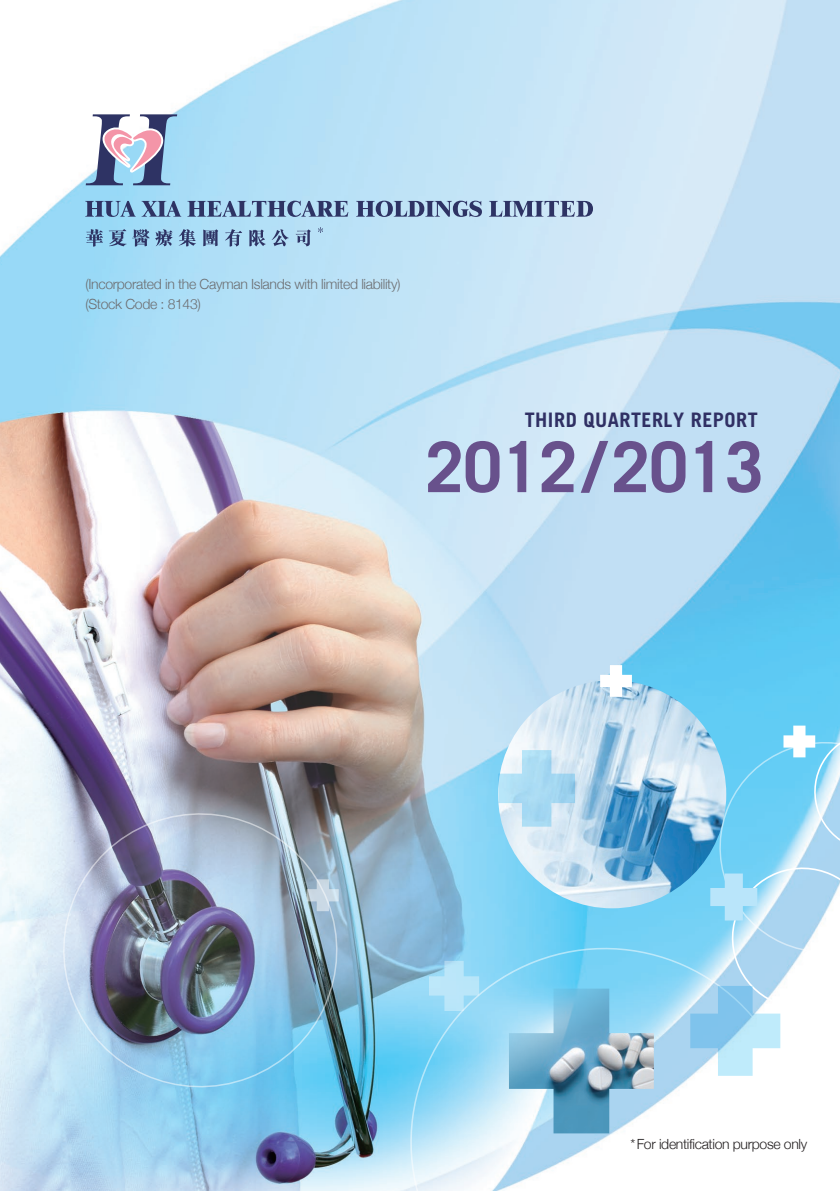
<style>
.page{position:relative;width:840px;height:1191px;background:#fff}
.page>*{position:absolute;margin:0;border:0;box-sizing:border-box;transform-origin:0 0}
.t1{font:700 70px "Trade Gothic LT Std";letter-spacing:-.015em;color:#68518c}
.t2{font:700 20px "Trade Gothic LT Std";letter-spacing:.025em;color:#303064}
.t3{font:300 14px/19.8px "Helvetica Neue";letter-spacing:-.025em;color:#6c6d70}
.t4{font:300 14px "Helvetica Neue";letter-spacing:-.025em;color:#231f20}
</style>
<div class="page">
<img style="left:0;top:0;width:839px;height:1191px">
<img style="left:497px;top:680px;width:228px;height:228px;border-radius:114px">
<img style="left:63px;top:813px;width:274px;height:274px">
<svg style="left:410px;top:947px;width:388px;height:244px"></svg>
<svg style="left:599px;top:665px;width:32px;height:32px"></svg>
<svg style="left:498px;top:750px;width:76px;height:76px;background:#bae0f3"></svg>
<svg style="left:428px;top:961px;width:51px;height:50px;background:#aadff6"></svg>
<svg style="left:689px;top:725px;width:150px;height:350px"></svg>
<svg style="left:307px;top:879px;width:31px;height:32px"></svg>
<svg style="left:85px;top:201px;width:96px;height:16px;background:#7095ba"></svg>
<svg style="left:187px;top:201px;width:161px;height:16px;background:#7691b4"></svg>
<svg style="left:356px;top:201px;width:125px;height:16px;background:#7a8fb0"></svg>
<svg style="left:488px;top:201px;width:104px;height:16px;background:#8192b2"></svg>
<svg style="left:86px;top:229px;width:17px;height:18px"></svg>
<svg style="left:109px;top:229px;width:17px;height:17px"></svg>
<svg style="left:132px;top:229px;width:17px;height:17px"></svg>
<svg style="left:155px;top:229px;width:18px;height:17px"></svg>
<svg style="left:179px;top:229px;width:17px;height:17px"></svg>
<svg style="left:203px;top:229px;width:15px;height:17px"></svg>
<svg style="left:225px;top:229px;width:17px;height:17px"></svg>
<svg style="left:249px;top:230px;width:16px;height:16px"></svg>
<svg style="left:271px;top:229px;width:18px;height:17px"></svg>
<svg style="left:295px;top:229px;width:15px;height:17px"></svg>
<svg style="left:318px;top:227px;width:5px;height:6px"></svg>
<svg style="left:86px;top:114px;width:91px;height:71px"></svg>
<p class="t3" style="left:85px;top:274px;width:316px">(Incorporated in the Cayman Islands with limited liability) (Stock Code : 8143)</p>
<h2 class="t2" style="left:524px;top:408px;width:234px">THIRD QUARTERLY REPORT</h2>
<h1 class="t1" style="left:425px;top:424px;width:340px">2012/2013</h1>
<p class="t4" style="left:630px;top:1135px;width:178px">*For identification purpose only</p>
</div>
